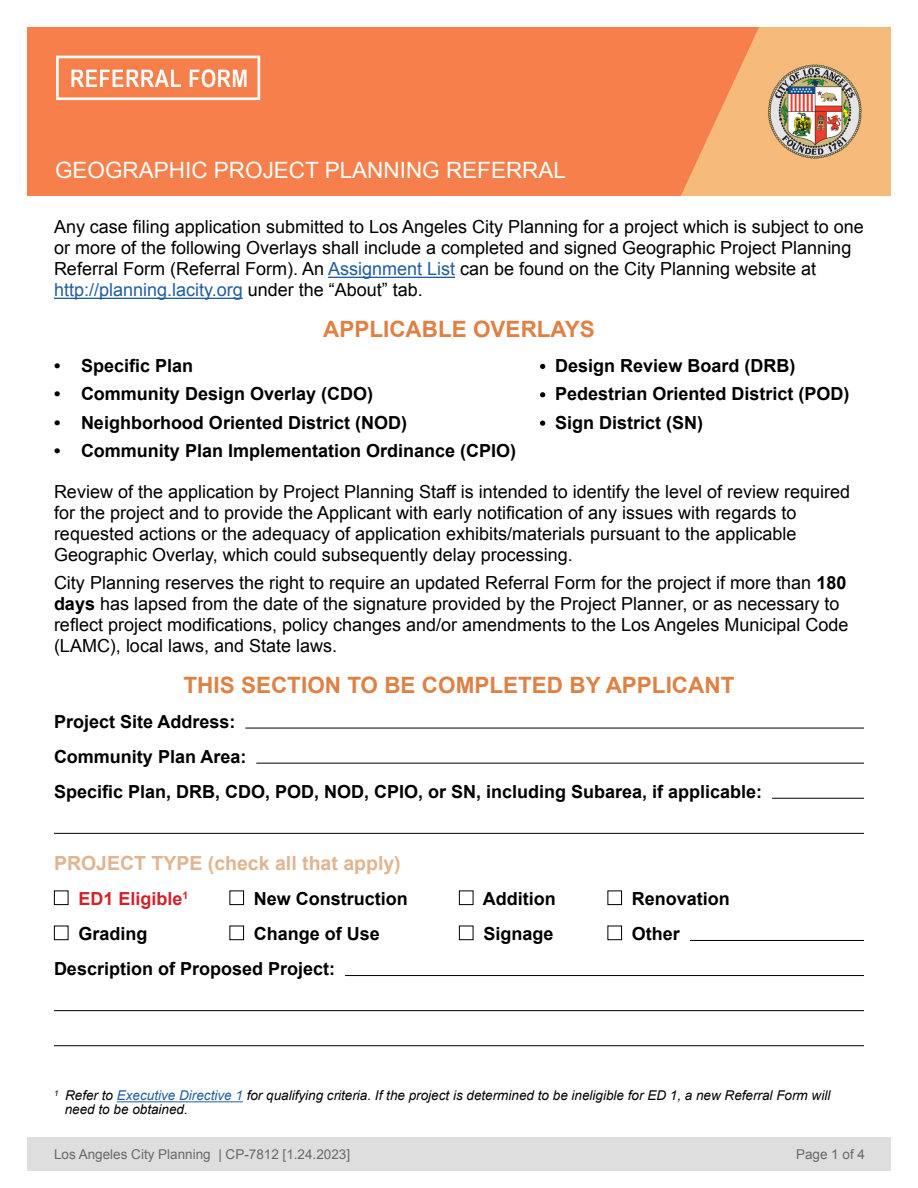
<style>
.page{position:relative;width:918px;height:1188px;background:#fff}
.page>*{position:absolute;margin:0;border:0;box-sizing:border-box;transform-origin:0 0}
.t1{font:700 22.5px "Arial";color:#df8144}
.t2{font:22.5px "Arial";color:#fff}
.t3{font:700 19.5px "Arial";color:#e2b48f}
.t4{font:18px/21px "Arial";color:#000}
.t5{font:700 18px/35.1px "Arial";color:#000}
.t6{font:700 18px "Arial";color:#d32129}
.t7{font:italic 13.5px/13.5px "Arial";color:#000}
.t8{font:13.5px "Arial";color:#6b6768}
.s1{color:#215e9e}
.s2{font-weight:700}
</style>
<div class="page">
<div style="left:27px;top:1137px;width:864px;height:33px;background:#dededf"></div>
<hr style="left:328px;top:277px;width:127px;height:1px;background:#215e9e">
<hr style="left:54px;top:298px;width:189px;height:1px;background:#215e9e">
<hr style="left:245px;top:728px;width:619px;height:1px;background:#000">
<hr style="left:256px;top:763px;width:608px;height:1px;background:#000">
<hr style="left:772px;top:798px;width:92px;height:1px;background:#000">
<hr style="left:54px;top:833px;width:810px;height:1px;background:#000">
<hr style="left:690px;top:940px;width:174px;height:1px;background:#000">
<hr style="left:345px;top:975px;width:519px;height:1px;background:#000">
<hr style="left:54px;top:1010px;width:810px;height:1px;background:#000">
<hr style="left:54px;top:1045px;width:810px;height:1px;background:#000">
<svg style="left:540px;top:364px;width:5px;height:5px"></svg>
<svg style="left:540px;top:392px;width:5px;height:5px"></svg>
<svg style="left:540px;top:421px;width:5px;height:5px"></svg>
<div style="left:54px;top:891px;width:14px;height:14px;border:1px solid #000"></div>
<div style="left:230px;top:891px;width:14px;height:14px;border:1px solid #000"></div>
<div style="left:459px;top:891px;width:14px;height:14px;border:1px solid #000"></div>
<div style="left:608px;top:891px;width:14px;height:14px;border:1px solid #000"></div>
<div style="left:54px;top:926px;width:14px;height:14px;border:1px solid #000"></div>
<div style="left:230px;top:926px;width:14px;height:14px;border:1px solid #000"></div>
<div style="left:459px;top:926px;width:14px;height:14px;border:1px solid #000"></div>
<div style="left:608px;top:926px;width:14px;height:14px;border:1px solid #000"></div>
<hr style="left:117px;top:1101px;width:126px;height:1px;background:#215e9e">
<img style="left:27px;top:27px;width:864px;height:168px">
<p class="t2" style="left:55px;top:156px;width:512px">GEOGRAPHIC PROJECT PLANNING REFERRAL</p>
<p class="t4" style="left:54px;top:217px;width:811px">Any case filing application submitted to Los Angeles City Planning for a project which is subject to one or more of the following Overlays shall include a completed and signed Geographic Project Planning Referral Form (Referral Form). An <span class="s1">Assignment List</span> can be found on the City Planning website at <span class="s1">http://planning.lacity.org</span> under the “About” tab.</p>
<p class="t1" style="left:323px;top:314px;width:273px">APPLICABLE OVERLAYS</p>
<p class="t5" style="left:54px;top:349px;width:141px">• Specific Plan</p>
<p class="t5" style="left:555px;top:349px;width:242px">Design Review Board (DRB)</p>
<p class="t5" style="left:54px;top:377px;width:321px">• Community Design Overlay (CDO)</p>
<p class="t5" style="left:555px;top:377px;width:296px">Pedestrian Oriented District (POD)</p>
<p class="t5" style="left:54px;top:405px;width:355px">• Neighborhood Oriented District (NOD)</p>
<p class="t5" style="left:555px;top:405px;width:150px">Sign District (SN)</p>
<p class="t5" style="left:54px;top:434px;width:464px">• Community Plan Implementation Ordinance (CPIO)</p>
<p class="t4" style="left:54px;top:482px;width:798px">Review of the application by Project Planning Staff is intended to identify the level of review required for the project and to provide the Applicant with early notification of any issues with regards to requested actions or the adequacy of application exhibits/materials pursuant to the applicable Geographic Overlay, which could subsequently delay processing.</p>
<p class="t4" style="left:54px;top:572px;width:796px">City Planning reserves the right to require an updated Referral Form for the project if more than <span class="s2">180 days</span> has lapsed from the date of the signature provided by the Project Planner, or as necessary to reflect project modifications, policy changes and/or amendments to the Los Angeles Municipal Code (LAMC), local laws, and State laws.</p>
<p class="t1" style="left:184px;top:670px;width:552px">THIS SECTION TO BE COMPLETED BY APPLICANT</p>
<p class="t5" style="left:54px;top:704px;width:710px">Project Site Address:<br>Community Plan Area:<br>Specific Plan, DRB, CDO, POD, NOD, CPIO, or SN, including Subarea, if applicable:</p>
<p class="t3" style="left:54px;top:850px;width:348px">PROJECT TYPE (check all that apply)</p>
<p class="t6" style="left:78px;top:887px;width:111px">ED1 Eligible<sup>1</sup></p>
<p class="t5" style="left:254px;top:882px;width:156px">New Construction</p>
<p class="t5" style="left:483px;top:882px;width:74px">Addition</p>
<p class="t5" style="left:632px;top:882px;width:100px">Renovation</p>
<p class="t5" style="left:78px;top:917px;width:71px">Grading</p>
<p class="t5" style="left:254px;top:917px;width:128px">Change of Use</p>
<p class="t5" style="left:483px;top:917px;width:72px">Signage</p>
<p class="t5" style="left:632px;top:917px;width:50px">Other</p>
<p class="t5" style="left:54px;top:952px;width:283px">Description of Proposed Project:</p>
<p class="t7" style="left:65px;top:1089px;width:767px;text-indent:-11px"><sup>1</sup> Refer to <span class="s1">Executive Directive 1</span> for qualifying criteria. If the project is determined to be ineligible for ED 1, a new Referral Form will need to be obtained.</p>
<p class="t8" style="left:54px;top:1145px;width:298px">Los Angeles City Planning | CP-7812 [1.24.2023]</p>
<p class="t8" style="left:796px;top:1145px;width:71px">Page 1 of 4</p>
</div>
